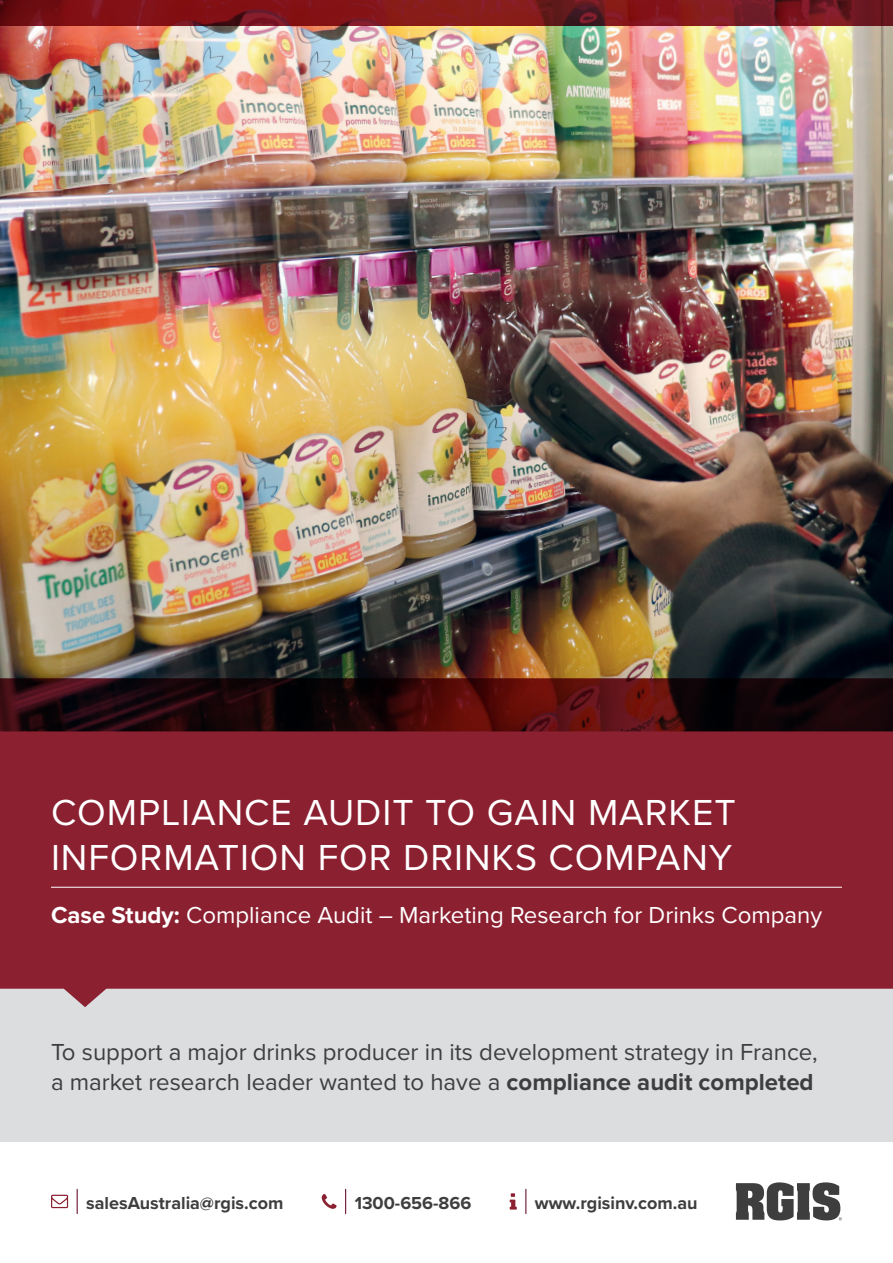
<style>
.page{position:relative;width:893px;height:1263px;background:#fff}
.page>*{position:absolute;margin:0;border:0;box-sizing:border-box;transform-origin:0 0}
.t1{font:37.5px/45px "Proxima Nova";letter-spacing:.025em;color:#fff}
.t2{font:24px/30px "Proxima Nova";color:#3e3e3f}
.t3{font:24px "Proxima Nova";color:#fff}
.t4{font:700 18px "Proxima Nova";color:#3e3e3f}
.s1{font-weight:700}
</style>
<div class="page">
<svg style="left:525px;top:1189px;width:1px;height:24px"></svg>
<svg style="left:510px;top:1193px;width:7px;height:16px"></svg>
<svg style="left:77px;top:1189px;width:1px;height:24px"></svg>
<svg style="left:51px;top:1195px;width:17px;height:13px"></svg>
<svg style="left:345px;top:1189px;width:1px;height:24px"></svg>
<svg style="left:322px;top:1194px;width:15px;height:15px"></svg>
<svg style="left:736px;top:1182px;width:106px;height:38px"></svg>
<div style="left:0;top:989px;width:893px;height:153px;background:#dcdddf"></div>
<svg style="left:0;top:731px;width:893px;height:276px;background:#902c3c"></svg>
<hr style="left:51px;top:887px;width:791px;height:1px;background:#fff">
<img style="left:0;top:26px;width:893px;height:705px">
<svg style="left:0;top:0;width:893px;height:26px;background:#7a151a"></svg>
<h1 class="t1" style="left:51px;top:788px;width:686px">COMPLIANCE AUDIT TO GAIN MARKET<br>INFORMATION FOR DRINKS COMPANY</h1>
<p class="t3" style="left:51px;top:897px;width:773px"><span class="s1">Case Study:</span> Compliance Audit – Marketing Research for Drinks Company</p>
<p class="t2" style="left:51px;top:1036px;width:768px">To support a major drinks producer in its development strategy in France, a market research leader wanted to have a <span class="s1">compliance audit completed</span></p>
<p class="t4" style="left:86px;top:1189px;width:199px">salesAustralia@rgis.com</p>
<p class="t4" style="left:355px;top:1189px;width:118px">1300-656-866</p>
<p class="t4" style="left:535px;top:1189px;width:164px">www.rgisinv.com.au</p>
</div>
